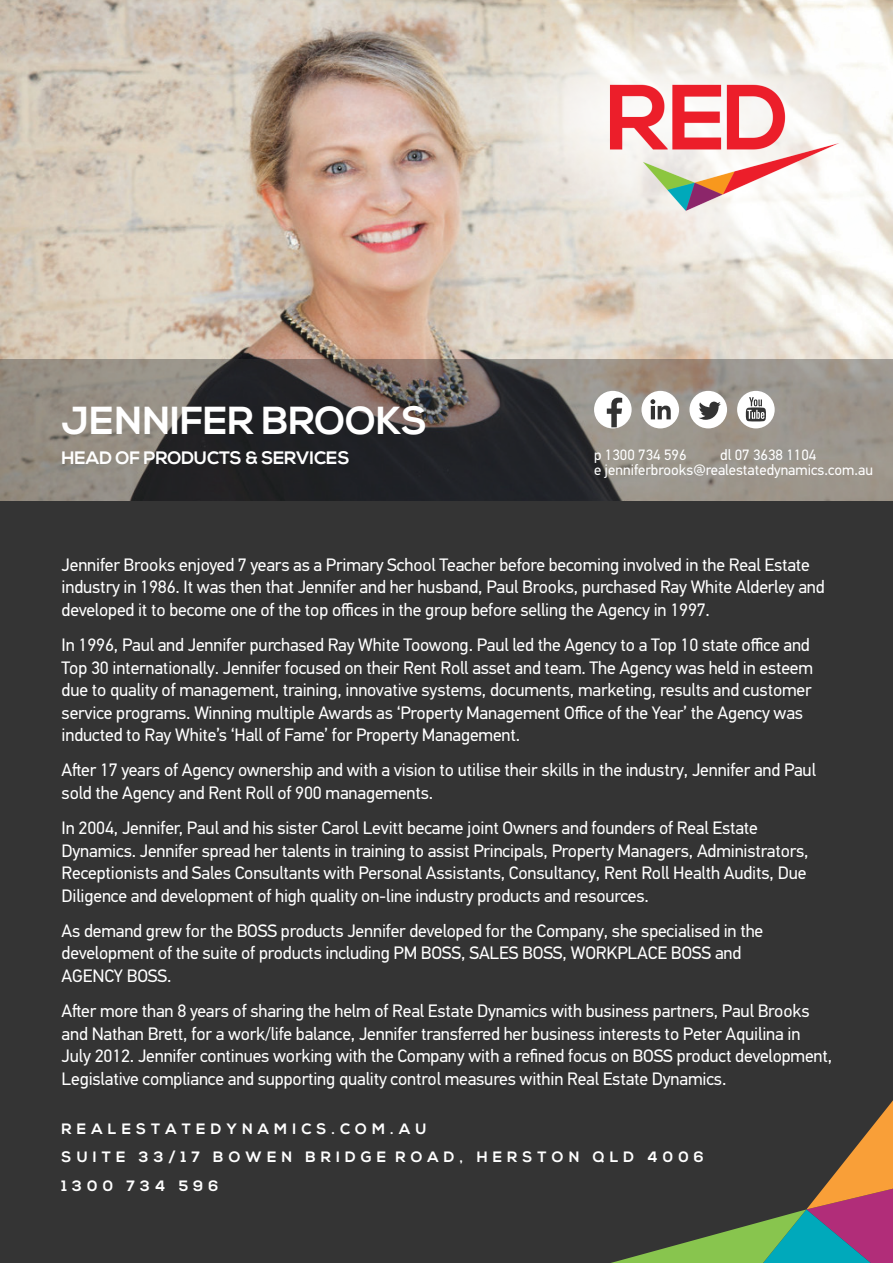
<style>
.page{position:relative;width:893px;height:1263px;background:#fff}
.page>*{position:absolute;margin:0;border:0;box-sizing:border-box;transform-origin:0 0}
.t1{font:700 39px "Nexa";color:#fff}
.t2{font:18px/22.5px "PF Din Text Pro";letter-spacing:-.01em;color:#fff}
.t3{font:700 18px "Nexa";letter-spacing:-.01em;color:#fff}
.t4{font:700 15px "Nexa";color:#fff}
.t5{font:15px "PF Din Text Pro";color:#fff}
</style>
<div class="page">
<img style="left:0;top:0;width:893px;height:359px">
<svg style="left:0;top:359px;width:893px;height:143px;background:#68635f"></svg>
<div style="left:0;top:502px;width:893px;height:761px;background:#343434"></div>
<div style="left:594px;top:391px;width:38px;height:37px;background:#fff;border-radius:50%"></div>
<svg style="left:607px;top:398px;width:15px;height:29px"></svg>
<div style="left:641px;top:391px;width:38px;height:37px;background:#fff;border-radius:50%"></div>
<svg style="left:650px;top:399px;width:21px;height:20px"></svg>
<div style="left:689px;top:391px;width:38px;height:37px;background:#fff;border-radius:50%"></div>
<svg style="left:698px;top:402px;width:23px;height:18px"></svg>
<div style="left:737px;top:391px;width:38px;height:37px;background:#fff;border-radius:50%"></div>
<svg style="left:746px;top:397px;width:20px;height:24px"></svg>
<svg style="left:611px;top:1100px;width:282px;height:163px"></svg>
<img style="left:502px;top:0;width:391px;height:327px">
<p class="t1" style="left:62px;top:398px;width:367px">JENNIFER BROOKS</p>
<p class="t3" style="left:62px;top:447px;width:289px">HEAD OF PRODUCTS &amp; SERVICES</p>
<p class="t5" style="left:594px;top:446px;width:94px">p 1300 734 596</p>
<p class="t5" style="left:720px;top:446px;width:98px">dl 07 3638 1104</p>
<p class="t5" style="left:594px;top:461px;width:281px">e jenniferbrooks@realestatedynamics.com.au</p>
<p class="t2" style="left:62px;top:554px;width:765px">Jennifer Brooks enjoyed 7 years as a Primary School Teacher before becoming involved in the Real Estate industry in 1986. It was then that Jennifer and her husband, Paul Brooks, purchased Ray White Alderley and developed it to become one of the top offices in the group before selling the Agency in 1997.</p>
<p class="t2" style="left:62px;top:634px;width:753px">In 1996, Paul and Jennifer purchased Ray White Toowong. Paul led the Agency to a Top 10 state office and Top 30 internationally. Jennifer focused on their Rent Roll asset and team. The Agency was held in esteem due to quality of management, training, innovative systems, documents, marketing, results and customer service programs. Winning multiple Awards as ‘Property Management Office of the Year’ the Agency was inducted to Ray White’s ‘Hall of Fame’ for Property Management.</p>
<p class="t2" style="left:62px;top:759px;width:756px">After 17 years of Agency ownership and with a vision to utilise their skills in the industry, Jennifer and Paul sold the Agency and Rent Roll of 900 managements.</p>
<p class="t2" style="left:62px;top:817px;width:749px">In 2004, Jennifer, Paul and his sister Carol Levitt became joint Owners and founders of Real Estate Dynamics. Jennifer spread her talents in training to assist Principals, Property Managers, Administrators, Receptionists and Sales Consultants with Personal Assistants, Consultancy, Rent Roll Health Audits, Due Diligence and development of high quality on-line industry products and resources.</p>
<p class="t2" style="left:62px;top:920px;width:703px">As demand grew for the BOSS products Jennifer developed for the Company, she specialised in the development of the suite of products including PM BOSS, SALES BOSS, WORKPLACE BOSS and<br>AGENCY BOSS.</p>
<p class="t2" style="left:62px;top:1000px;width:772px">After more than 8 years of sharing the helm of Real Estate Dynamics with business partners, Paul Brooks and Nathan Brett, for a work/life balance, Jennifer transferred her business interests to Peter Aquilina in July 2012. Jennifer continues working with the Company with a refined focus on BOSS product development, Legislative compliance and supporting quality control measures within Real Estate Dynamics.</p>
<p class="t4" style="left:62px;top:1120px;width:366px">R E A L E S T A T E D Y N A M I C S . C O M . A U</p>
<p class="t4" style="left:62px;top:1148px;width:644px">S U I T E 3 3 / 1 7 B O W E N B R I D G E R O A D , H E R S T O N Q L D 4 0 0 6</p>
<p class="t4" style="left:62px;top:1177px;width:158px">1 3 0 0 7 3 4 5 9 6</p>
</div>
